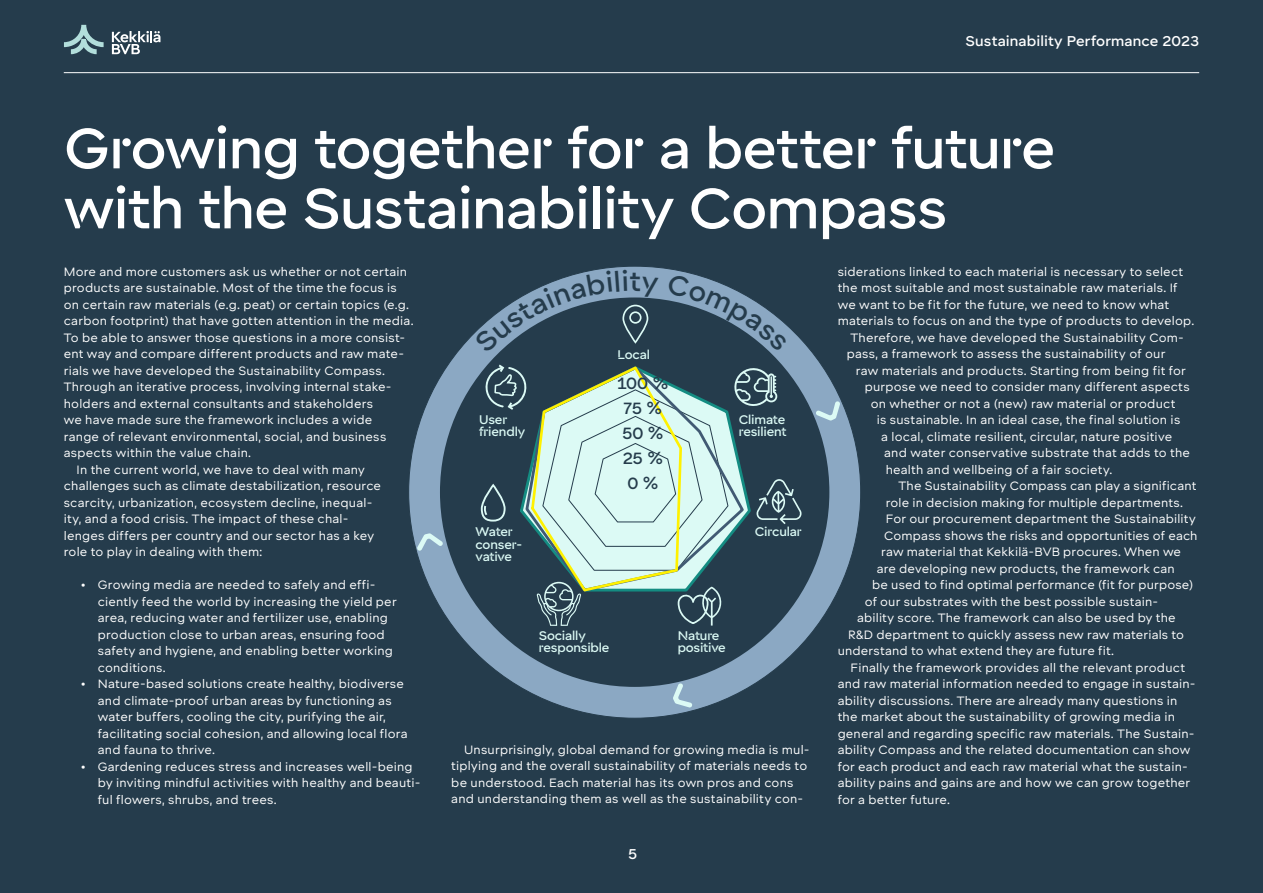
<style>
.page{position:relative;width:1263px;height:893px;background:#253c4c}
.page>*{position:absolute;margin:0;border:0;box-sizing:border-box;transform-origin:0 0}
.t1{font:60px/60px "Kekkila BVB Sans Medium Stencil";letter-spacing:-.015em;color:#fff}
.t2{font:17.25px/25px "Kekkila BVB Sans Medium Stencil";letter-spacing:-.015em;color:#253c4c}
.t3{font:500 15px "Kekkila BVB Sans";letter-spacing:.01em;color:#fff}
.t4{font:13.2px/12.3px "Kekkila BVB Sans Medium Stencil";letter-spacing:-.015em;color:#dcfaf5}
.t5{font:12.75px/16.5px "Kekkila BVB Sans";letter-spacing:.015em;color:#fff}
</style>
<div class="page">
<hr style="left:64px;top:72px;width:1135px;height:1px;background:#fff">
<svg style="left:64px;top:25px;width:40px;height:29px"></svg>
<svg style="left:112px;top:31px;width:48px;height:23px"></svg>
<div style="left:409px;top:266px;width:452px;height:452px;background:#8ba8c3;border-radius:50%"></div>
<div style="left:440px;top:297px;width:389px;height:390px;background:#253c4c;border-radius:50%"></div>
<svg style="left:673px;top:683px;width:19px;height:25px"></svg>
<svg style="left:480px;top:364px;width:322px;height:262px"></svg>
<svg style="left:416px;top:533px;width:27px;height:18px"></svg>
<svg style="left:815px;top:401px;width:25px;height:20px"></svg>
<svg style="left:474px;top:270px;width:185px;height:83px"></svg>
<svg style="left:667px;top:274px;width:121px;height:78px"></svg>
<p class="t3" style="left:965px;top:32px;width:235px">Sustainability Performance 2023</p>
<h1 class="t1" style="left:64px;top:118px;width:993px">Growing together for a better future with the Sustainability Compass</h1>
<p class="t5" style="left:64px;top:263px;width:345px">More and more customers ask us whether or not certain</p>
<p class="t5" style="left:64px;top:279px;width:335px">products are sustainable. Most of the time the focus is</p>
<p class="t5" style="left:64px;top:296px;width:347px">on certain raw materials (e.g. peat) or certain topics (e.g.</p>
<p class="t5" style="left:64px;top:312px;width:351px">carbon footprint) that have gotten attention in the media.</p>
<p class="t5" style="left:64px;top:329px;width:343px">To be able to answer those questions in a more consist-</p>
<p class="t5" style="left:64px;top:345px;width:342px">ent way and compare different products and raw mate-</p>
<p class="t5" style="left:64px;top:362px;width:323px">rials we have developed the Sustainability Compass.</p>
<p class="t5" style="left:64px;top:378px;width:330px">Through an iterative process, involving internal stake-</p>
<p class="t5" style="left:64px;top:395px;width:311px">holders and external consultants and stakeholders</p>
<p class="t5" style="left:64px;top:411px;width:310px">we have made sure the framework includes a wide</p>
<p class="t5" style="left:64px;top:428px;width:324px">range of relevant environmental, social, and business</p>
<p class="t5" style="left:64px;top:444px;width:189px">aspects within the value chain.</p>
<p class="t5" style="left:77px;top:461px;width:290px">In the current world, we have to deal with many</p>
<p class="t5" style="left:64px;top:477px;width:319px">challenges such as climate destabilization, resource</p>
<p class="t5" style="left:64px;top:494px;width:310px">scarcity, urbanization, ecosystem decline, inequal-</p>
<p class="t5" style="left:64px;top:510px;width:287px">ity, and a food crisis. The impact of these chal-</p>
<p class="t5" style="left:64px;top:527px;width:312px">lenges differs per country and our sector has a key</p>
<p class="t5" style="left:64px;top:543px;width:200px">role to play in dealing with them:</p>
<p class="t5" style="left:98px;top:576px;width:300px;text-indent:-17px">• Growing media are needed to safely and effi&shy;ciently feed the world by increasing the yield per area, reducing water and fertilizer use, enabling production close to urban areas, ensuring food safety and hygiene, and enabling better working conditions.</p>
<p class="t5" style="left:98px;top:675px;width:311px;text-indent:-17px">• Nature-based solutions create healthy, biodiverse and climate-proof urban areas by functioning as water buffers, cooling the city, purifying the air, facilitating social cohesion, and allowing local flora and fauna to thrive.</p>
<p class="t5" style="left:98px;top:758px;width:324px;text-indent:-17px">• Gardening reduces stress and increases well-being by inviting mindful activities with healthy and beauti&shy;ful flowers, shrubs, and trees.</p>
<p class="t4" style="left:479px;top:413px;width:48px">User friendly</p>
<p class="t4" style="left:475px;top:525px;width:49px">Water conser&shy;vative</p>
<p class="t4" style="left:617px;top:349px;width:34px">Local</p>
<h2 class="t2" style="left:617px;top:370px;width:53px">100 %<br>75 %<br>50 %<br>25 %<br>0 %</h2>
<p class="t4" style="left:739px;top:413px;width:49px">Climate resilient</p>
<p class="t4" style="left:755px;top:525px;width:48px">Circular</p>
<p class="t4" style="left:539px;top:629px;width:72px">Socially responsible</p>
<p class="t4" style="left:678px;top:629px;width:50px">Nature positive</p>
<p class="t5" style="left:451px;top:741px;width:360px;text-indent:13px">Unsurprisingly, global demand for growing media is mul&shy;tiplying and the overall sustainability of materials needs to be understood. Each material has its own pros and cons and understanding them as well as the sustainability con-</p>
<p class="t3" style="left:628px;top:844px;width:11px">5</p>
<p class="t5" style="left:838px;top:263px;width:347px">siderations linked to each material is necessary to select</p>
<p class="t5" style="left:838px;top:279px;width:341px">the most suitable and most sustainable raw materials. If</p>
<p class="t5" style="left:838px;top:296px;width:333px">we want to be fit for the future, we need to know what</p>
<p class="t5" style="left:838px;top:312px;width:358px">materials to focus on and the type of products to develop.</p>
<p class="t5" style="left:850px;top:329px;width:335px">Therefore, we have developed the Sustainability Com-</p>
<p class="t5" style="left:847px;top:345px;width:320px">pass, a framework to assess the sustainability of our</p>
<p class="t5" style="left:856px;top:362px;width:332px">raw materials and products. Starting from being fit for</p>
<p class="t5" style="left:865px;top:378px;width:326px">purpose we need to consider many different aspects</p>
<p class="t5" style="left:871px;top:395px;width:306px">on whether or not a (new) raw material or product</p>
<p class="t5" style="left:877px;top:411px;width:305px">is sustainable. In an ideal case, the final solution is</p>
<p class="t5" style="left:881px;top:428px;width:292px">a local, climate resilient, circular, nature positive</p>
<p class="t5" style="left:884px;top:444px;width:307px">and water conservative substrate that adds to the</p>
<p class="t5" style="left:886px;top:461px;width:228px">health and wellbeing of a fair society.</p>
<p class="t5" style="left:898px;top:477px;width:299px">The Sustainability Compass can play a significant</p>
<p class="t5" style="left:886px;top:494px;width:299px">role in decision making for multiple departments.</p>
<p class="t5" style="left:886px;top:510px;width:311px">For our procurement department the Sustainability</p>
<p class="t5" style="left:884px;top:527px;width:315px">Compass shows the risks and opportunities of each</p>
<p class="t5" style="left:881px;top:543px;width:301px">raw material that Kekkilä-BVB procures. When we</p>
<p class="t5" style="left:877px;top:560px;width:300px">are developing new products, the framework can</p>
<p class="t5" style="left:872px;top:576px;width:322px">be used to find optimal performance (fit for purpose)</p>
<p class="t5" style="left:865px;top:593px;width:295px">of our substrates with the best possible sustain-</p>
<p class="t5" style="left:857px;top:609px;width:320px">ability score. The framework can also be used by the</p>
<p class="t5" style="left:848px;top:626px;width:337px">R&amp;D department to quickly assess new raw materials to</p>
<p class="t5" style="left:838px;top:642px;width:278px">understand to what extend they are future fit.</p>
<p class="t5" style="left:850px;top:659px;width:336px">Finally the framework provides all the relevant product</p>
<p class="t5" style="left:838px;top:675px;width:360px">and raw material information needed to engage in sustain-</p>
<p class="t5" style="left:838px;top:692px;width:341px">ability discussions. There are already many questions in</p>
<p class="t5" style="left:838px;top:708px;width:339px">the market about the sustainability of growing media in</p>
<p class="t5" style="left:838px;top:725px;width:359px">general and regarding specific raw materials. The Sustain-</p>
<p class="t5" style="left:838px;top:741px;width:354px">ability Compass and the related documentation can show</p>
<p class="t5" style="left:838px;top:758px;width:352px">for each product and each raw material what the sustain-</p>
<p class="t5" style="left:838px;top:774px;width:354px">ability pains and gains are and how we can grow together</p>
<p class="t5" style="left:838px;top:791px;width:114px">for a better future.</p>
</div>
